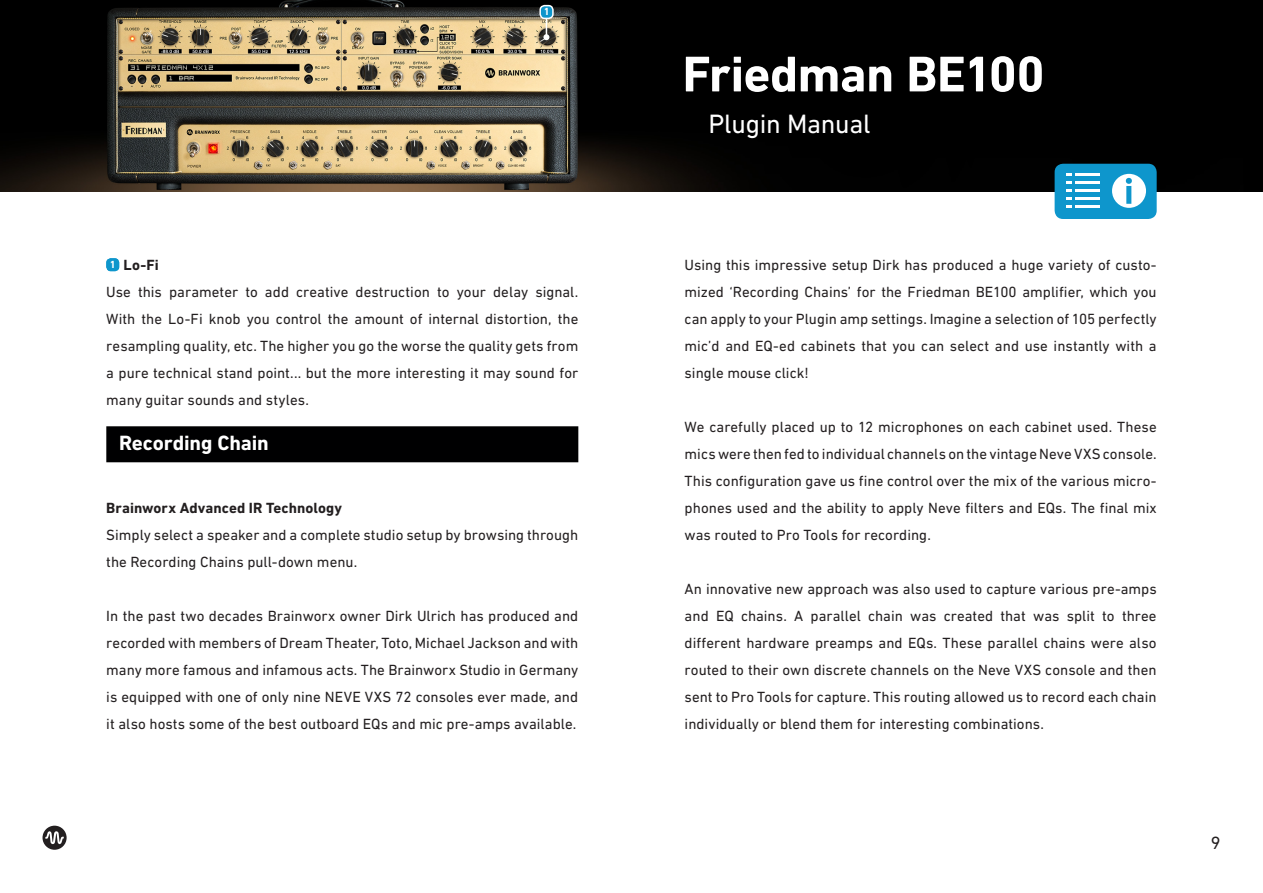
<style>
.page{position:relative;width:1263px;height:893px;background:#fff}
.page>*{position:absolute;margin:0;border:0;box-sizing:border-box;transform-origin:0 0}
.Headline_Cover{font:700 51px "DIN Next LT Pro";letter-spacing:-.01em;color:#fff}
.Subheadline_Cover{font:27px "DIN Next LT Pro";letter-spacing:-.015em;color:#fff}
.Text_Headlines_BG_Sc{font:700 21px "DIN Next LT Pro";letter-spacing:-.005em;color:#fff}
.t1{font:18px "DIN Next LT Pro";color:#231f20}
.Text{font:15px/27px "DIN Next LT Pro";letter-spacing:.005em;color:#231f20;text-align:justify}
.Text_Bold{font:700 15px "DIN Next LT Pro";letter-spacing:.005em;color:#231f20}
.Text_Bubbles{font:700 10.5px "DIN Next LT Pro";color:#fff}
</style>
<div class="page">
<svg style="left:43px;top:826px;width:24px;height:24px"></svg>
<img style="left:0;top:0;width:1263px;height:192px">
<div style="left:106px;top:426px;width:472px;height:36px;background:#000001"></div>
<div style="left:106px;top:258px;width:13px;height:13px;background:#0e96cc;border-radius:4px"></div>
<div style="left:1054px;top:164px;width:103px;height:55px;background:#0e96cc;border-radius:9px"></div>
<hr style="left:1075px;top:173px;width:25px;height:3px;background:#fff">
<hr style="left:1075px;top:205px;width:25px;height:2px;background:#fff">
<hr style="left:1075px;top:189px;width:25px;height:3px;background:#fff">
<hr style="left:1075px;top:181px;width:25px;height:3px;background:#fff">
<hr style="left:1075px;top:197px;width:25px;height:3px;background:#fff">
<svg style="left:1066px;top:173px;width:5px;height:34px"></svg>
<svg style="left:1112px;top:174px;width:34px;height:34px"></svg>
<hr style="left:546px;top:6px;width:1px;height:31px;background:#fff">
<svg style="left:543px;top:34px;width:6px;height:6px"></svg>
<div style="left:540px;top:6px;width:13px;height:12px;background:#0e96cc;border-radius:4px"></div>
<div style="left:539px;top:5px;width:15px;height:14px;border:2px solid #fff;border-radius:4px"></div>
<p class="Text_Bubbles" style="left:544px;top:5px;width:7px">1</p>
<p class="Text_Bubbles" style="left:110px;top:258px;width:7px">1</p>
<p class="Text_Bold" style="left:124px;top:256px;width:37px">Lo-Fi</p>
<p class="Text" style="left:106px;top:278px;width:474px">Use this parameter to add creative destruction to your delay signal.<br>With the Lo-Fi knob you control the amount of internal distortion, the resampling quality, etc. The higher you go the worse the quality gets from a pure technical stand point... but the more interesting it may sound for many guitar sounds and styles.</p>
<p class="Text_Headlines_BG_Sc" style="left:119px;top:430px;width:151px">Recording Chain</p>
<p class="Text_Bold" style="left:106px;top:499px;width:237px">Brainworx Advanced IR Technology</p>
<p class="Text" style="left:106px;top:521px;width:474px">Simply select a speaker and a complete studio setup by browsing through the Recording Chains pull-down menu.</p>
<p class="Text" style="left:106px;top:602px;width:473px">In the past two decades Brainworx owner Dirk Ulrich has produced and recorded with members of Dream Theater, Toto, Michael Jackson and with many more famous and infamous acts. The Brainworx Studio in Germany is equipped with one of only nine NEVE VXS 72 consoles ever made, and it also hosts some of the best outboard EQs and mic pre-amps available.</p>
<p class="Headline_Cover" style="left:682px;top:44px;width:364px">Friedman BE100</p>
<p class="Subheadline_Cover" style="left:708px;top:109px;width:164px">Plugin Manual</p>
<p class="Text" style="left:685px;top:251px;width:473px">Using this impressive setup Dirk has produced a huge variety of custo&shy;mized ‘Recording Chains’ for the Friedman BE100 amplifier, which you can apply to your Plugin amp settings. Imagine a selection of 105 perfectly mic’d and EQ-ed cabinets that you can select and use instantly with a single mouse click!</p>
<p class="Text" style="left:685px;top:413px;width:474px">We carefully placed up to 12 microphones on each cabinet used. These mics were then fed to individual channels on the vintage Neve VXS console.<br>This configuration gave us fine control over the mix of the various micro&shy;phones used and the ability to apply Neve filters and EQs. The final mix was routed to Pro Tools for recording.</p>
<p class="Text" style="left:685px;top:575px;width:474px">An innovative new approach was also used to capture various pre-amps and EQ chains. A parallel chain was created that was split to three different hardware preamps and EQs. These parallel chains were also routed to their own discrete channels on the Neve VXS console and then sent to Pro Tools for capture. This routing allowed us to record each chain individually or blend them for interesting combinations.</p>
<p class="t1" style="left:1211px;top:833px;width:11px">9</p>
</div>
